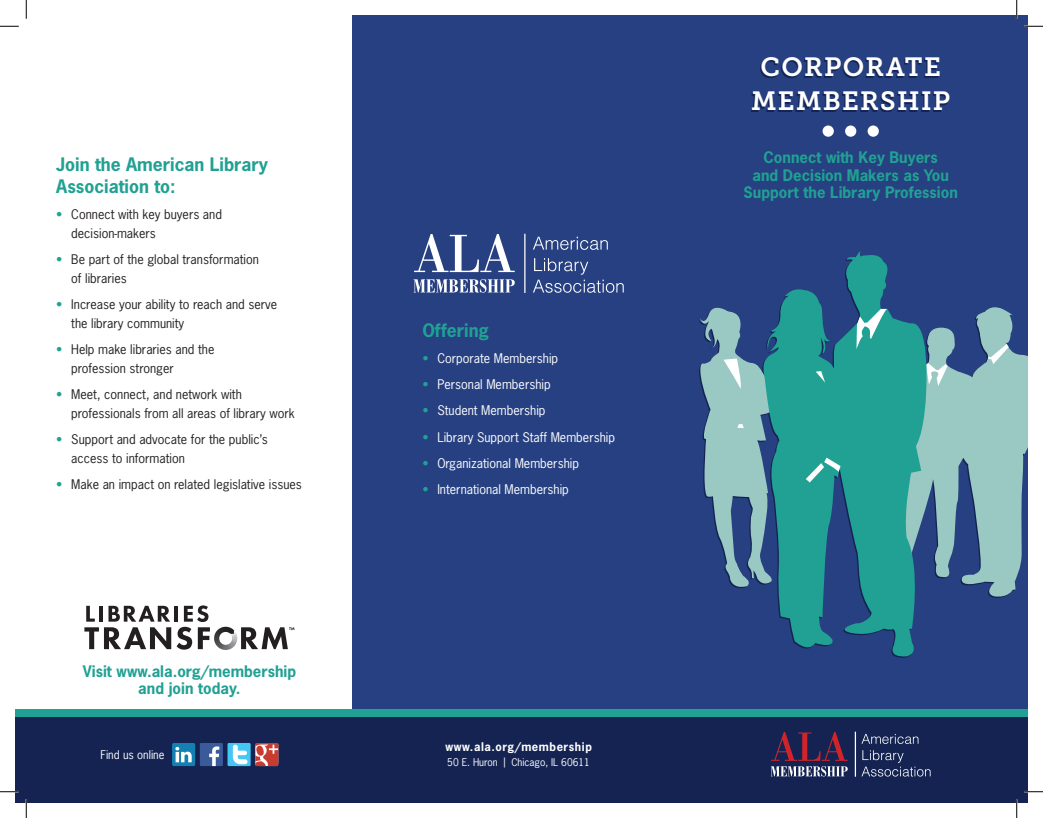
<style>
.page{position:relative;width:1043px;height:818px;background:#fff}
.page>*{position:absolute;margin:0;border:0;box-sizing:border-box;transform-origin:0 0}
.Brochure_Title{font:26.25px/33.8px "Museo Slab 700";letter-spacing:.05em;color:#fff;text-align:center}
.Copy__Header_2{font:700 17.5px/21.2px "News Gothic Std";color:#21a193}
.Copy__Header_1{font:700 15px/17.5px "News Gothic Std";color:#21a193;text-align:center}
.t1{font:12.5px/18.8px "News Gothic Std";color:#231f20}
.t2{font:12.5px "News Gothic Std";color:#fff}
.Copy__Small{font:700 11.25px "News Gothic Std";letter-spacing:.05em;color:#fff}
.Copy__Small-2{font:11.25px "News Gothic Std";color:#fff}
.Copy__Small-3{font:10px "News Gothic Std";color:#fff}
.s1{color:#21a193}
</style>
<div class="page">
<div style="left:15px;top:716px;width:1013px;height:86px;background:#142352"></div>
<div style="left:352px;top:15px;width:676px;height:694px;background:#264081"></div>
<div style="left:15px;top:709px;width:1013px;height:7px;background:#21a193"></div>
<div style="left:822px;top:125px;width:11px;height:12px;background:#fff;border-radius:50%"></div>
<div style="left:845px;top:125px;width:11px;height:12px;background:#fff;border-radius:50%"></div>
<div style="left:867px;top:125px;width:11px;height:12px;background:#fff;border-radius:50%"></div>
<svg style="left:751px;top:59px;width:197px;height:53px"></svg>
<svg style="left:414px;top:234px;width:100px;height:38px"></svg>
<svg style="left:413px;top:279px;width:102px;height:14px"></svg>
<svg style="left:533px;top:237px;width:75px;height:13px"></svg>
<svg style="left:533px;top:258px;width:90px;height:35px"></svg>
<hr style="left:524px;top:234px;width:1px;height:59px;background:#fff">
<div style="left:172px;top:743px;width:23px;height:23px;background:#137fb2;border-radius:2px"></div>
<svg style="left:175px;top:746px;width:17px;height:16px"></svg>
<div style="left:200px;top:743px;width:23px;height:23px;background:#3a5a9a"></div>
<svg style="left:209px;top:746px;width:10px;height:20px"></svg>
<div style="left:227px;top:743px;width:24px;height:23px;background:#45c7f3"></div>
<svg style="left:233px;top:744px;width:14px;height:20px"></svg>
<svg style="left:255px;top:743px;width:23px;height:23px"></svg>
<svg style="left:926px;top:307px;width:102px;height:291px;fill:#9ac8c2"></svg>
<svg style="left:926px;top:363px;width:21px;height:24px"></svg>
<svg style="left:986px;top:344px;width:22px;height:21px"></svg>
<svg style="left:699px;top:307px;width:62px;height:281px"></svg>
<svg style="left:761px;top:251px;width:165px;height:406px;fill:#21a193"></svg>
<svg style="left:814px;top:371px;width:11px;height:13px"></svg>
<svg style="left:855px;top:308px;width:32px;height:42px"></svg>
<svg style="left:804px;top:457px;width:36px;height:26px"></svg>
<svg style="left:771px;top:731px;width:76px;height:29px"></svg>
<svg style="left:770px;top:766px;width:77px;height:10px"></svg>
<svg style="left:861px;top:734px;width:57px;height:9px"></svg>
<svg style="left:861px;top:750px;width:69px;height:26px"></svg>
<hr style="left:854px;top:731px;width:2px;height:45px;background:#fff">
<svg style="left:84px;top:605px;width:126px;height:44px"></svg>
<img style="left:214px;top:626px;width:23px;height:24px">
<svg style="left:230px;top:630px;width:4px;height:3px"></svg>
<svg style="left:241px;top:627px;width:53px;height:22px"></svg>
<svg style="left:0;top:25px;width:19px;height:2px"></svg>
<svg style="left:1024px;top:25px;width:18px;height:2px"></svg>
<svg style="left:0;top:790px;width:19px;height:2px"></svg>
<svg style="left:1024px;top:790px;width:18px;height:2px"></svg>
<svg style="left:25px;top:0;width:2px;height:19px"></svg>
<svg style="left:25px;top:799px;width:2px;height:19px"></svg>
<svg style="left:1016px;top:0;width:1px;height:19px"></svg>
<svg style="left:1015px;top:799px;width:2px;height:19px"></svg>
<p class="Copy__Header_2" style="left:56px;top:154px;width:213px">Join the American Library<br>Association to:</p>
<p class="t1" style="left:71px;top:205px;width:152px;text-indent:-15px"><span class="s1">•</span> Connect with key buyers and decision-makers</p>
<p class="t1" style="left:71px;top:250px;width:189px;text-indent:-15px"><span class="s1">•</span> Be part of the global transformation of libraries</p>
<p class="t1" style="left:71px;top:295px;width:207px;text-indent:-15px"><span class="s1">•</span> Increase your ability to reach and serve the library community</p>
<p class="t1" style="left:71px;top:340px;width:145px;text-indent:-15px"><span class="s1">•</span> Help make libraries and the profession stronger</p>
<p class="t1" style="left:71px;top:385px;width:225px;text-indent:-15px"><span class="s1">•</span> Meet, connect, and network with professionals from all areas of library work</p>
<p class="t1" style="left:71px;top:430px;width:198px;text-indent:-15px"><span class="s1">•</span> Support and advocate for the public’s access to information</p>
<p class="t1" style="left:56px;top:475px;width:247px"><span class="s1">•</span> Make an impact on related legislative issues</p>
<p class="Copy__Header_1" style="left:83px;top:662px;width:215px">Visit www.ala.org/membership</p>
<p class="Copy__Header_1" style="left:138px;top:679px;width:104px">and join today.</p>
<p class="Copy__Small-2" style="left:101px;top:747px;width:65px">Find us online</p>
<p class="Copy__Header_2" style="left:422px;top:319px;width:68px">Offering</p>
<p class="t2" style="left:422px;top:350px;width:137px"><span class="s1">•</span> Corporate Membership</p>
<p class="t2" style="left:422px;top:376px;width:130px"><span class="s1">•</span> Personal Membership</p>
<p class="t2" style="left:422px;top:402px;width:125px"><span class="s1">•</span> Student Membership</p>
<p class="t2" style="left:422px;top:429px;width:194px"><span class="s1">•</span> Library Support Staff Membership</p>
<p class="t2" style="left:422px;top:455px;width:158px"><span class="s1">•</span> Organizational Membership</p>
<p class="t2" style="left:422px;top:481px;width:148px"><span class="s1">•</span> International Membership</p>
<p class="Copy__Small" style="left:445px;top:739px;width:148px">www.ala.org/membership</p>
<p class="Copy__Small-3" style="left:447px;top:755px;width:144px">50 E. Huron | Chicago, IL 60611</p>
<p class="Brochure_Title" style="left:751px;top:50px;width:201px">CORPORATE<br>MEMBERSHIP</p>
<p class="Copy__Header_1" style="left:743px;top:149px;width:216px">Connect with Key Buyers<br>and Decision Makers as You<br>Support the Library Profession</p>
</div>
